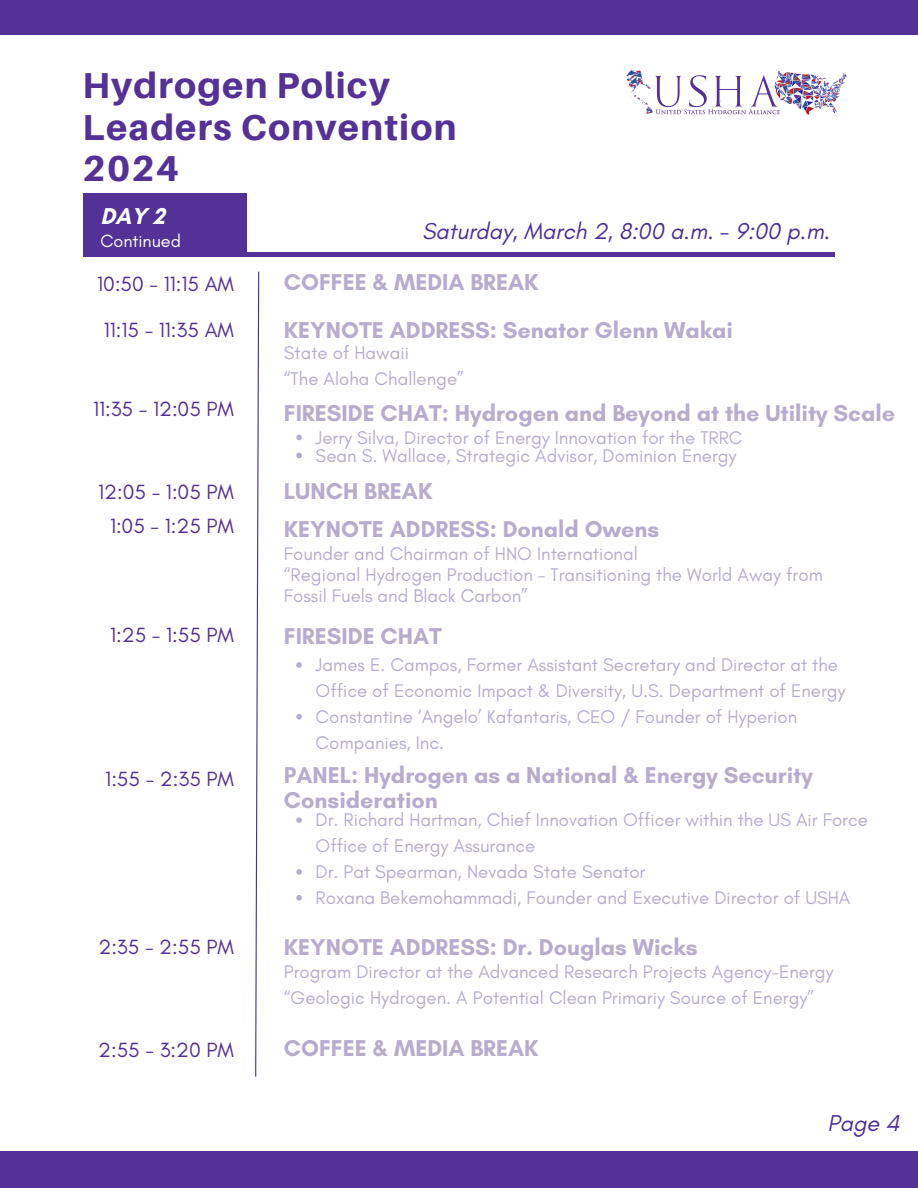
<style>
.page{position:relative;width:918px;height:1188px;background:#fff}
.page>*{position:absolute;margin:0;border:0;box-sizing:border-box;transform-origin:0 0}
.t1{font:800 36.15px/41.7px "Aileron";letter-spacing:.035em;color:#533197}
.t2{font:700 23.4px/24.8px "Glacial Indifference";color:#b7accd}
.t3{font:italic 23.4px "Glacial Indifference";color:#4b2f98}
.t4{font:700 23.4px "Glacial Indifference";color:#fff}
.t5{font:21px "Glacial Indifference";color:#533197}
.t6{font:18.75px/25.8px "Glacial Indifference";color:#b7accd}
.t7{font:18px "Glacial Indifference";color:#fff}
</style>
<div class="page">
<div style="left:0;top:0;width:918px;height:35px;background:#533197"></div>
<div style="left:0;top:1152px;width:918px;height:36px;background:#533197"></div>
<hr style="left:85px;top:252px;width:750px;height:4px;background:#533197">
<div style="left:83px;top:193px;width:164px;height:63px;background:#533197"></div>
<img style="left:625px;top:70px;width:222px;height:45px">
<svg style="left:255px;top:271px;width:5px;height:806px"></svg>
<svg style="left:296px;top:435px;width:6px;height:5px"></svg>
<svg style="left:296px;top:453px;width:6px;height:5px"></svg>
<svg style="left:296px;top:662px;width:6px;height:6px"></svg>
<svg style="left:296px;top:714px;width:6px;height:6px"></svg>
<svg style="left:296px;top:817px;width:6px;height:6px"></svg>
<svg style="left:296px;top:869px;width:6px;height:6px"></svg>
<svg style="left:296px;top:895px;width:6px;height:6px"></svg>
<p class="t1" style="left:83px;top:64px;width:375px">Hydrogen Policy<br>Leaders Convention<br>2024</p>
<h1 class="t4" style="left:100px;top:202px;width:66px">DAY 2</h1>
<h5 class="t3" style="left:422px;top:217px;width:409px">Saturday, March 2, 8:00 a.m. - 9:00 p.m.</h5>
<h5 class="t7" style="left:100px;top:230px;width:82px">Continued</h5>
<p class="t5" style="left:97px;top:271px;width:138px">10:50 - 11:15 AM</p>
<h3 class="t2" style="left:284px;top:269px;width:256px">COFFEE &amp; MEDIA BREAK</h3>
<h5 class="t5" style="left:104px;top:317px;width:132px">11:15 - 11:35 AM</h5>
<h4 class="t2" style="left:284px;top:318px;width:451px">KEYNOTE ADDRESS: Senator Glenn Wakai</h4>
<p class="t6" style="left:284px;top:340px;width:127px">State of Hawaii</p>
<p class="t6" style="left:284px;top:366px;width:182px">“The Aloha Challenge”</p>
<h5 class="t5" style="left:93px;top:396px;width:142px">11:35 - 12:05 PM</h5>
<p class="t2" style="left:284px;top:401px;width:613px">FIRESIDE CHAT: Hydrogen and Beyond at the Utility Scale</p>
<h3 class="t6" style="left:316px;top:424px;width:428px">Jerry Silva, Director of Energy Innovation for the TRRC</h3>
<p class="t6" style="left:316px;top:442px;width:422px">Sean S. Wallace, Strategic Advisor, Dominion Energy</p>
<p class="t5" style="left:98px;top:479px;width:137px">12:05 - 1:05 PM</p>
<p class="t2" style="left:284px;top:479px;width:150px">LUNCH BREAK</p>
<h5 class="t5" style="left:110px;top:513px;width:126px">1:05 - 1:25 PM</h5>
<h5 class="t2" style="left:284px;top:517px;width:377px">KEYNOTE ADDRESS: Donald Owens</h5>
<h3 class="t6" style="left:284px;top:540px;width:356px">Founder and Chairman of HNO International</h3>
<p class="t6" style="left:284px;top:564px;width:541px;line-height:21.3px">“Regional Hydrogen Production - Transitioning the World Away from<br>Fossil Fuels and Black Carbon”</p>
<h5 class="t5" style="left:110px;top:622px;width:125px">1:25 - 1:55 PM</h5>
<h2 class="t2" style="left:284px;top:623px;width:160px">FIRESIDE CHAT</h2>
<p class="t6" style="left:316px;top:652px;width:531px">James E. Campos, Former Assistant Secretary and Director at the<br>Office of Economic Impact &amp; Diversity, U.S. Department of Energy</p>
<h2 class="t6" style="left:316px;top:703px;width:483px">Constantine ‘Angelo’ Kafantaris, CEO / Founder of Hyperion<br>Companies, Inc.</h2>
<p class="t5" style="left:105px;top:766px;width:130px">1:55 - 2:35 PM</p>
<h2 class="t2" style="left:284px;top:763px;width:531px">PANEL: Hydrogen as a National &amp; Energy Security<br>Consideration</h2>
<h3 class="t6" style="left:316px;top:807px;width:554px">Dr. Richard Hartman, Chief Innovation Officer within the US Air Force<br>Office of Energy Assurance</h3>
<p class="t6" style="left:316px;top:859px;width:331px">Dr. Pat Spearman, Nevada State Senator</p>
<p class="t6" style="left:316px;top:884px;width:536px">Roxana Bekemohammadi, Founder and Executive Director of USHA</p>
<p class="t5" style="left:98px;top:934px;width:137px">2:35 - 2:55 PM</p>
<p class="t2" style="left:284px;top:934px;width:415px">KEYNOTE ADDRESS: Dr. Douglas Wicks</p>
<p class="t6" style="left:284px;top:958px;width:551px">Program Director at the Advanced Research Projects Agency-Energy</p>
<h2 class="t6" style="left:284px;top:984px;width:532px">“Geologic Hydrogen. A Potential Clean Primariy Source of Energy”</h2>
<h3 class="t5" style="left:98px;top:1037px;width:137px">2:55 - 3:20 PM</h3>
<h5 class="t2" style="left:284px;top:1035px;width:256px">COFFEE &amp; MEDIA BREAK</h5>
<h5 class="t3" style="left:827px;top:1108px;width:74px">Page 4</h5>
</div>
